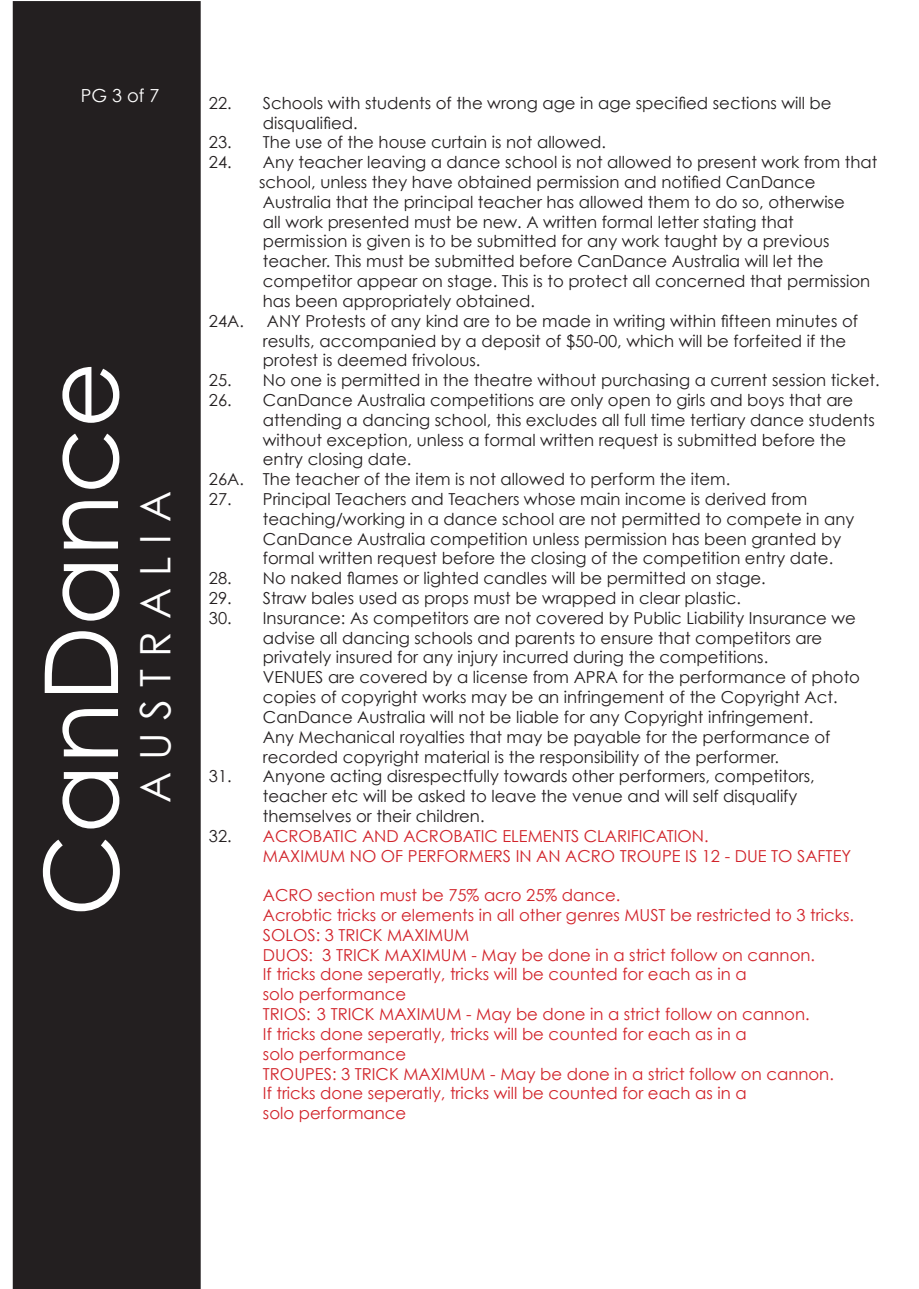
<style>
.page{position:relative;width:919px;height:1289px;background:#fff}
.page>*{position:absolute;margin:0;border:0;box-sizing:border-box;transform-origin:0 0}
.t1{font:102px "Century Gothic";color:#fff}
.t2{font:42px "Century Gothic";letter-spacing:.29em;color:#fff}
.t3{font:18px "Century Gothic";color:#fff}
.t4{font:16.5px/19.8px "Century Gothic";color:#231f20}
.t5{font:16.5px/19.8px "Century Gothic";color:#d1232a}
.s1{color:#231f20}
</style>
<div class="page">
<div style="left:13px;top:1px;width:188px;height:1287px;background:#231f20"></div>
<div style="left:41px;top:837px;width:80px;height:76px;background:#231f20"></div>
<div style="left:61px;top:770px;width:60px;height:60px;background:#231f20"></div>
<div style="left:61px;top:707px;width:59px;height:51px;background:#231f20"></div>
<div style="left:43px;top:629px;width:77px;height:65px;background:#231f20"></div>
<div style="left:61px;top:562px;width:60px;height:60px;background:#231f20"></div>
<div style="left:61px;top:499px;width:59px;height:51px;background:#231f20"></div>
<div style="left:61px;top:431px;width:60px;height:59px;background:#231f20"></div>
<div style="left:61px;top:365px;width:60px;height:59px;background:#231f20"></div>
<p class="t3" style="left:81px;top:84px;width:80px">PG 3 of 7</p>
<h1 class="t1" style="left:19px;top:916px;width:556px;rotate:-90deg">CanDance</h1>
<h2 class="t2" style="left:130px;top:802px;width:313px;rotate:-90deg">AUSTRALIA</h2>
<p class="t4" style="left:263px;top:93px;width:570px;text-indent:-54px">22. Schools with students of the wrong age in age specified sections will be disqualified.</p>
<p class="t4" style="left:209px;top:132px;width:399px">23. The use of the house curtain is not allowed.</p>
<p class="t4" style="left:209px;top:152px;width:670px">24. Any teacher leaving a dance school is not allowed to present work from that</p>
<p class="t4" style="left:259px;top:172px;width:558px">school, unless they have obtained permission and notified CanDance</p>
<p class="t4" style="left:263px;top:192px;width:583px">Australia that the principal teacher has allowed them to do so, otherwise</p>
<p class="t4" style="left:263px;top:211px;width:532px">all work presented must be new. A written formal letter stating that</p>
<p class="t4" style="left:263px;top:231px;width:568px">permission is given is to be submitted for any work taught by a previous</p>
<p class="t4" style="left:263px;top:251px;width:562px">teacher. This must be submitted before CanDance Australia will let the</p>
<p class="t4" style="left:263px;top:271px;width:609px">competitor appear on stage. This is to protect all concerned that permission</p>
<p class="t4" style="left:263px;top:291px;width:273px">has been appropriately obtained.</p>
<p class="t4" style="left:209px;top:310px;width:37px">24A.</p>
<p class="t4" style="left:263px;top:310px;width:596px">ANY Protests of any kind are to be made in writing within fifteen minutes of results, accompanied by a deposit of $50-00, which will be forfeited if the protest is deemed frivolous.</p>
<p class="t4" style="left:209px;top:370px;width:672px">25. No one is permitted in the theatre without purchasing a current session ticket.</p>
<p class="t4" style="left:209px;top:390px;width:645px">26. CanDance Australia competitions are only open to girls and boys that are</p>
<p class="t4" style="left:263px;top:409px;width:613px">attending a dancing school, this excludes all full time tertiary dance students</p>
<p class="t4" style="left:263px;top:429px;width:584px">without exception, unless a formal written request is submitted before the</p>
<p class="t4" style="left:263px;top:449px;width:150px">entry closing date.</p>
<p class="t4" style="left:209px;top:469px;width:523px">26A. The teacher of the item is not allowed to perform the item.</p>
<p class="t4" style="left:263px;top:489px;width:593px;text-indent:-54px">27. Principal Teachers and Teachers whose main income is derived from teaching/working in a dance school are not permitted to compete in any CanDance Australia competition unless permission has been granted by formal written request before the closing of the competition entry date.</p>
<p class="t4" style="left:209px;top:568px;width:558px">28. No naked flames or lighted candles will be permitted on stage.</p>
<p class="t4" style="left:209px;top:588px;width:533px">29. Straw bales used as props must be wrapped in clear plastic.</p>
<p class="t4" style="left:263px;top:607px;width:598px;text-indent:-54px">30. Insurance: As competitors are not covered by Public Liability Insurance we advise all dancing schools and parents to ensure that competitors are privately insured for any injury incurred during the competitions.<br>VENUES are covered by a license from APRA for the performance of photo copies of copyright works may be an infringement of the Copyright Act.<br>CanDance Australia will not be liable for any Copyright infringement.<br>Any Mechanical royalties that may be payable for the performance of recorded copyright material is the responsibility of the performer.</p>
<p class="t4" style="left:263px;top:766px;width:553px;text-indent:-54px">31. Anyone acting disrespectfully towards other performers, competitors, teacher etc will be asked to leave the venue and will self disqualify themselves or their children.</p>
<p class="t5" style="left:263px;top:825px;width:590px;text-indent:-54px"><span class="s1">32.</span> ACROBATIC AND ACROBATIC ELEMENTS CLARIFICATION.<br>MAXIMUM NO OF PERFORMERS IN AN ACRO TROUPE IS 12 - DUE TO SAFTEY</p>
<p class="t5" style="left:263px;top:885px;width:592px">ACRO section must be 75% acro 25% dance.<br>Acrobtic tricks or elements in all other genres MUST be restricted to 3 tricks.<br>SOLOS: 3 TRICK MAXIMUM<br>DUOS: 3 TRICK MAXIMUM - May be done in a strict follow on cannon.<br>If tricks done seperatly, tricks will be counted for each as in a<br>solo performance<br>TRIOS: 3 TRICK MAXIMUM - May be done in a strict follow on cannon.<br>If tricks done seperatly, tricks will be counted for each as in a<br>solo performance<br>TROUPES: 3 TRICK MAXIMUM - May be done in a strict follow on cannon.<br>If tricks done seperatly, tricks will be counted for each as in a<br>solo performance</p>
</div>
